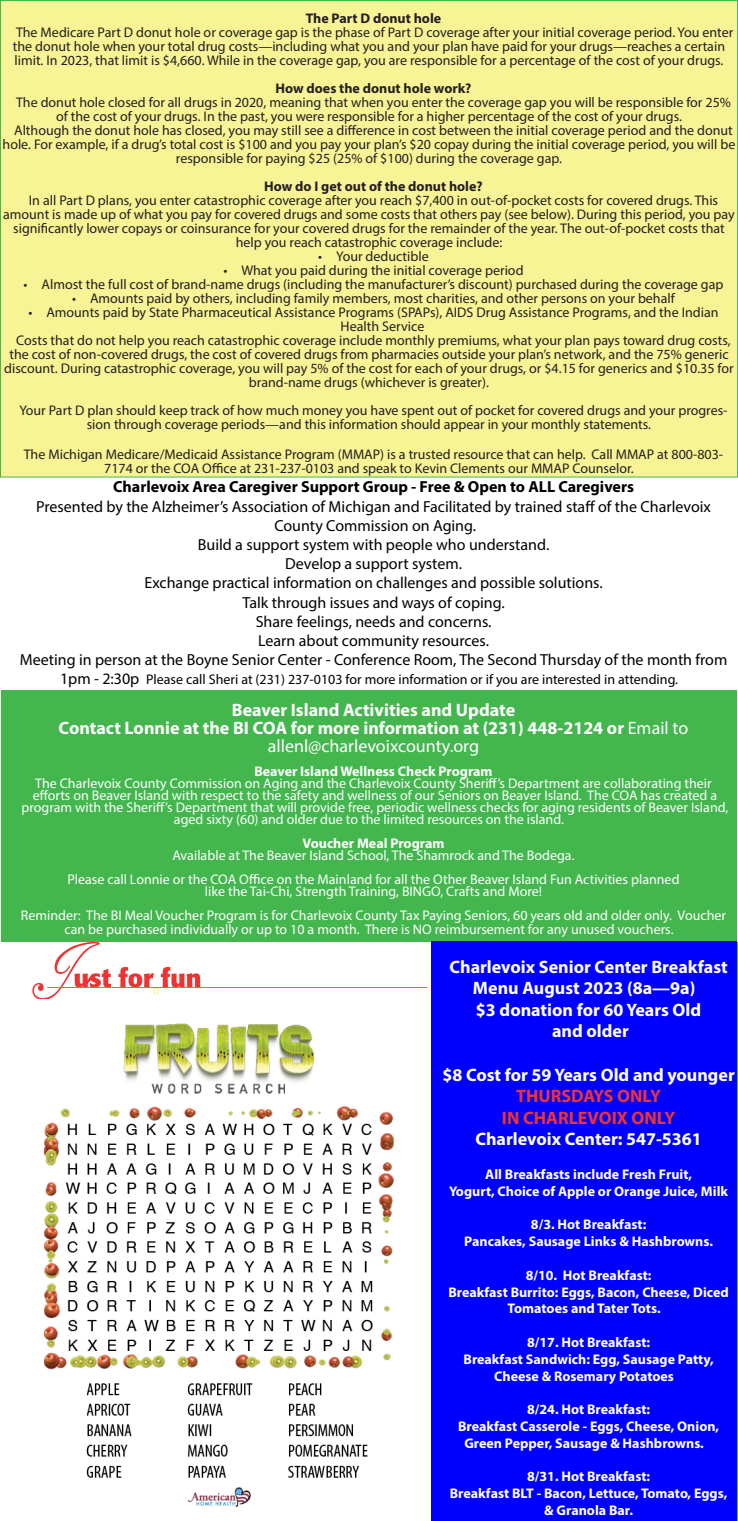
<style>
.page{position:relative;width:738px;height:1521px;background:#fff}
.page>*{position:absolute;margin:0;border:0;box-sizing:border-box;transform-origin:0 0}
.Body{font:700 18px/21.6px "Myriad Pro";color:#fff;text-align:center}
.Body-2{font:700 18px "Myriad Pro";color:#ee3432}
.Body-3{font:18px "Myriad Pro";color:#fff}
.Body-4{font:16px "Myriad Pro";color:#000}
.Body-5{font:700 16px "Myriad Pro";color:#000}
.Body-6{font:14px/14px "Myriad Pro";color:#231f20}
.Body-7{font:14px/12px "Myriad Pro";color:#fff}
.Body-8{font:700 14px/16.8px "Myriad Pro";color:#fff}
.Body-9{font:14px "Myriad Pro";color:#000}
.Body-10{font:700 14px "Myriad Pro";color:#231f20}
.s1{font-size:16px}
.s2{font-weight:400}
</style>
<div class="page">
<hr style="left:47px;top:987px;width:380px;height:1px;background:#43b74e">
<svg style="left:32px;top:942px;width:168px;height:57px"></svg>
<div style="left:1px;top:691px;width:736px;height:251px;background:#43b74e"></div>
<img style="left:43px;top:1023px;width:351px;height:484px">
<div style="left:0;top:1px;width:737px;height:476px;background:#f8f394"></div>
<div style="left:431px;top:942px;width:306px;height:579px;background:#00f"></div>
<p class="Body-10" style="left:306px;top:9px;width:137px">The Part D donut hole</p>
<p class="Body-6" style="left:13px;top:25px;width:722px">The Medicare Part D donut hole or coverage gap is the phase of Part D coverage after your initial coverage period. You enter the donut hole when your total drug costs—including what you and your plan have paid for your drugs—reaches a certain limit. In 2023, that limit is $4,660. While in the coverage gap, you are responsible for a percentage of the cost of your drugs.</p>
<p class="Body-10" style="left:275px;top:79px;width:198px">How does the donut hole work?</p>
<p class="Body-6" style="left:56px;top:95px;width:676px;text-indent:-40px">The donut hole closed for all drugs in 2020, meaning that when you enter the coverage gap you will be responsible for 25% of the cost of your drugs. In the past, you were responsible for a higher percentage of the cost of your drugs.</p>
<p class="Body-6" style="left:14px;top:123px;width:720px">Although the donut hole has closed, you may still see a difference in cost between the initial coverage period and the donut</p>
<p class="Body-6" style="left:3px;top:137px;width:734px">hole. For example, if a drug’s total cost is $100 and you pay your plan’s $20 copay during the initial coverage period, you will be</p>
<p class="Body-6" style="left:176px;top:151px;width:388px">responsible for paying $25 (25% of $100) during the coverage gap.</p>
<p class="Body-10" style="left:264px;top:177px;width:220px">How do I get out of the donut hole?</p>
<p class="Body-6" style="left:29px;top:193px;width:691px">In all Part D plans, you enter catastrophic coverage after you reach $7,400 in out-of-pocket costs for covered drugs. This</p>
<p class="Body-6" style="left:3px;top:207px;width:733px">amount is made up of what you pay for covered drugs and some costs that others pay (see below). During this period, you pay</p>
<p class="Body-6" style="left:13px;top:221px;width:713px">significantly lower copays or coinsurance for your covered drugs for the remainder of the year. The out-of-pocket costs that</p>
<p class="Body-6" style="left:236px;top:235px;width:268px">help you reach catastrophic coverage include:</p>
<p class="Body-6" style="left:318px;top:249px;width:112px">• Your deductible</p>
<p class="Body-6" style="left:223px;top:263px;width:302px">• What you paid during the initial coverage period</p>
<p class="Body-6" style="left:24px;top:277px;width:701px">• Almost the full cost of brand-name drugs (including the manufacturer’s discount) purchased during the coverage gap</p>
<p class="Body-6" style="left:72px;top:291px;width:604px">• Amounts paid by others, including family members, most charities, and other persons on your behalf</p>
<p class="Body-6" style="left:341px;top:305px;width:379px;text-indent:-312px">• Amounts paid by State Pharmaceutical Assistance Programs (SPAPs), AIDS Drug Assistance Programs, and the Indian<br>Health Service</p>
<p class="Body-6" style="left:16px;top:333px;width:716px">Costs that do not help you reach catastrophic coverage include monthly premiums, what your plan pays toward drug costs,</p>
<p class="Body-6" style="left:9px;top:347px;width:721px">the cost of non-covered drugs, the cost of covered drugs from pharmacies outside your plan’s network, and the 75% generic</p>
<p class="Body-6" style="left:4px;top:361px;width:731px">discount. During catastrophic coverage, you will pay 5% of the cost for each of your drugs, or $4.15 for generics and $10.35 for</p>
<p class="Body-6" style="left:249px;top:375px;width:242px">brand-name drugs (whichever is greater).</p>
<p class="Body-6" style="left:87px;top:403px;width:642px;text-indent:-67px">Your Part D plan should keep track of how much money you have spent out of pocket for covered drugs and your progres&shy;sion through coverage periods—and this information should appear in your monthly statements.</p>
<p class="Body-6" style="left:104px;top:447px;width:621px;text-indent:-80px">The Michigan Medicare/Medicaid Assistance Program (MMAP) is a trusted resource that can help. Call MMAP at 800-803-<br>7174 or the COA Office at 231-237-0103 and speak to Kevin Clements our MMAP Counselor.</p>
<p class="Body-5" style="left:113px;top:477px;width:522px">Charlevoix Area Caregiver Support Group - Free &amp; Open to ALL Caregivers</p>
<p class="Body-4" style="left:36px;top:496px;width:676px">Presented by the Alzheimer’s Association of Michigan and Facilitated by trained staff of the Charlevoix</p>
<p class="Body-4" style="left:274px;top:516px;width:203px">County Commission on Aging.</p>
<p class="Body-4" style="left:198px;top:535px;width:353px">Build a support system with people who understand.</p>
<p class="Body-4" style="left:285px;top:554px;width:178px">Develop a support system.</p>
<p class="Body-4" style="left:145px;top:573px;width:460px">Exchange practical information on challenges and possible solutions.</p>
<p class="Body-4" style="left:242px;top:592px;width:264px">Talk through issues and ways of coping.</p>
<p class="Body-4" style="left:256px;top:612px;width:237px">Share feelings, needs and concerns.</p>
<p class="Body-4" style="left:258px;top:631px;width:232px">Learn about community resources.</p>
<p class="Body-4" style="left:20px;top:650px;width:709px">Meeting in person at the Boyne Senior Center - Conference Room, The Second Thursday of the month from</p>
<p class="Body-9" style="left:60px;top:671px;width:620px"><span class="s1">1pm - 2:30p</span> Please call Sheri at (231) 237-0103 for more information or if you are interested in attending.</p>
<p class="Body" style="left:232px;top:699px;width:285px">Beaver Island Activities and Update</p>
<p class="Body" style="left:59px;top:717px;width:631px">Contact Lonnie at the BI COA for more information at (231) 448-2124 or <span class="s2">Email to</span></p>
<p class="Body-3" style="left:268px;top:735px;width:213px">allenl@charlevoixcounty.org</p>
<p class="Body-8" style="left:254px;top:763px;width:240px">Beaver Island Wellness Check Program</p>
<p class="Body-7" style="left:35px;top:777px;width:678px">The Charlevoix County Commission on Aging and the Charlevoix County Sheriff’s Department are collaborating their</p>
<p class="Body-7" style="left:33px;top:789px;width:686px">efforts on Beaver Island with respect to the safety and wellness of our Seniors on Beaver Island. The COA has created a</p>
<p class="Body-7" style="left:174px;top:801px;width:556px;text-indent:-152px">program with the Sheriff’s Department that will provide free, periodic wellness checks for aging residents of Beaver Island, aged sixty (60) and older due to the limited resources on the island.</p>
<p class="Body-8" style="left:302px;top:835px;width:144px">Voucher Meal Program</p>
<p class="Body-7" style="left:172px;top:849px;width:404px">Available at The Beaver Island School, The Shamrock and The Bodega.</p>
<p class="Body-7" style="left:67px;top:873px;width:614px">Please call Lonnie or the COA Office on the Mainland for all the Other Beaver Island Fun Activities planned</p>
<p class="Body-7" style="left:205px;top:885px;width:339px">like the Tai-Chi, Strength Training, BINGO, Crafts and More!</p>
<p class="Body-7" style="left:64px;top:908px;width:663px;line-height:14px;text-indent:-43px">Reminder: The BI Meal Voucher Program is for Charlevoix County Tax Paying Seniors, 60 years old and older only. Voucher can be purchased individually or up to 10 a month. There is NO reimbursement for any unused vouchers.</p>
<p class="Body" style="left:449px;top:955px;width:280px">Charlevoix Senior Center Breakfast<br>Menu August 2023 (8a—9a)</p>
<p class="Body" style="left:476px;top:998px;width:227px">$3 donation for 60 Years Old</p>
<p class="Body" style="left:552px;top:1020px;width:78px">and older</p>
<p class="Body" style="left:442px;top:1063px;width:294px">$8 Cost for 59 Years Old and younger</p>
<p class="Body-2" style="left:516px;top:1084px;width:146px">THURSDAYS ONLY</p>
<p class="Body-2" style="left:502px;top:1106px;width:175px">IN CHARLEVOIX ONLY</p>
<p class="Body" style="left:475px;top:1128px;width:228px">Charlevoix Center: 547-5361</p>
<p class="Body-8" style="left:485px;top:1165px;width:208px">All Breakfasts include Fresh Fruit,</p>
<p class="Body-8" style="left:449px;top:1182px;width:281px">Yogurt, Choice of Apple or Orange Juice, Milk</p>
<p class="Body-8" style="left:531px;top:1216px;width:117px">8/3. Hot Breakfast:</p>
<p class="Body-8" style="left:464px;top:1233px;width:250px">Pancakes, Sausage Links &amp; Hashbrowns.</p>
<p class="Body-8" style="left:526px;top:1266px;width:127px">8/10. Hot Breakfast:</p>
<p class="Body-8" style="left:508px;top:1283px;width:223px;text-indent:-59px">Breakfast Burrito: Eggs, Bacon, Cheese, Diced<br>Tomatoes and Tater Tots.</p>
<p class="Body-8" style="left:527px;top:1333px;width:125px">8/17. Hot Breakfast:</p>
<p class="Body-8" style="left:494px;top:1350px;width:221px;text-indent:-31px">Breakfast Sandwich: Egg, Sausage Patty,<br>Cheese &amp; Rosemary Potatoes</p>
<p class="Body-8" style="left:527px;top:1401px;width:125px">8/24. Hot Breakfast:</p>
<p class="Body-8" style="left:464px;top:1417px;width:256px;text-indent:-6px">Breakfast Casserole - Eggs, Cheese, Onion,<br>Green Pepper, Sausage &amp; Hashbrowns.</p>
<p class="Body-8" style="left:527px;top:1468px;width:125px">8/31. Hot Breakfast:</p>
<p class="Body-8" style="left:450px;top:1485px;width:279px">Breakfast BLT - Bacon, Lettuce, Tomato, Eggs,</p>
<p class="Body-8" style="left:544px;top:1501px;width:90px">&amp; Granola Bar.</p>
</div>
